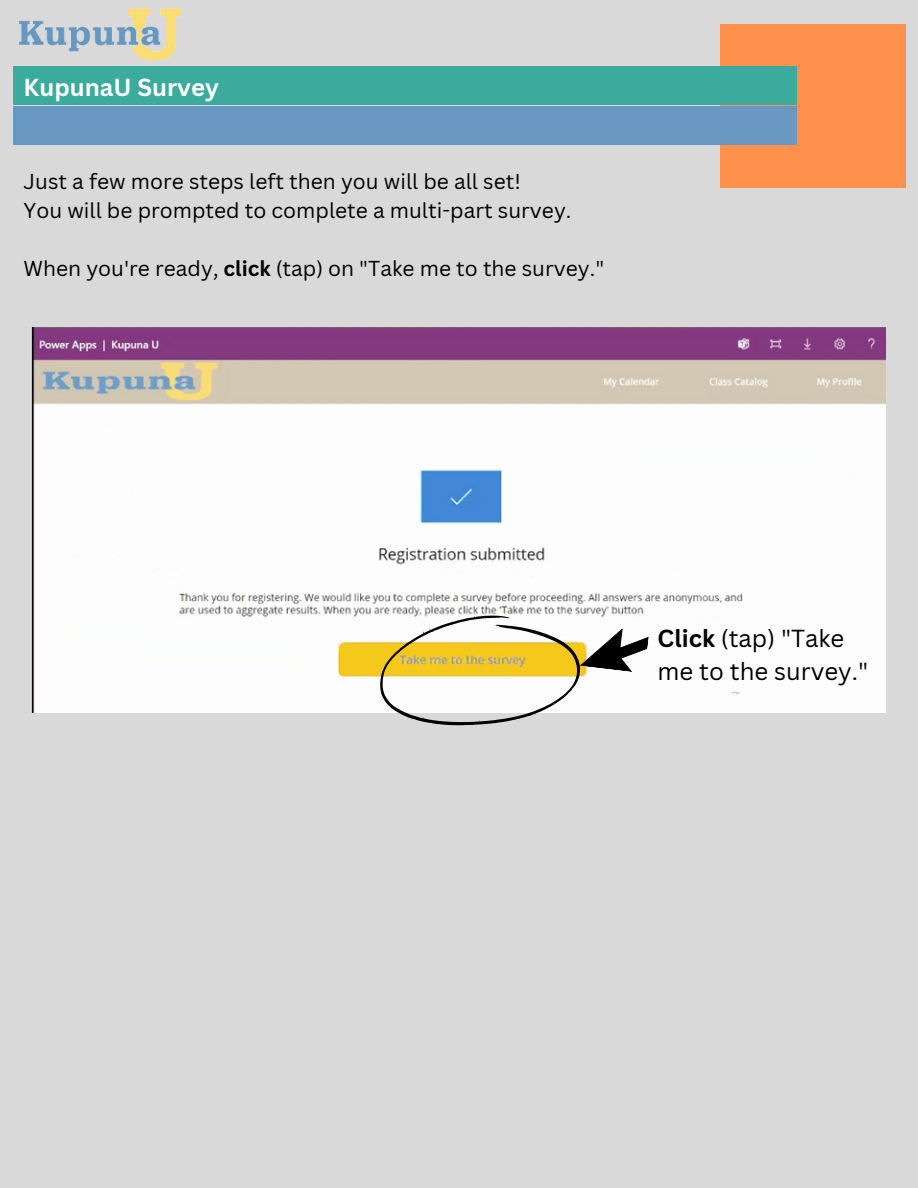
<style>
.page{position:relative;width:918px;height:1188px;background:#d9d9d9}
.page>*{position:absolute;margin:0;border:0;box-sizing:border-box;transform-origin:0 0}
.t1{font:24px/32.7px "Canva Sans";color:#000}
.t2{font:700 24px "Canva Sans";color:#fff}
.t3{font:21px/29.2px "Canva Sans";color:#000}
.s1{font-weight:700}
</style>
<div class="page">
<div style="left:720px;top:24px;width:185px;height:163px;background:#ff914d"></div>
<div style="left:13px;top:67px;width:783px;height:38px;background:#3aab9c"></div>
<div style="left:13px;top:106px;width:783px;height:39px;background:#6898c1"></div>
<img style="left:13px;top:8px;width:183px;height:59px">
<img style="left:32px;top:327px;width:854px;height:385px">
<img style="left:147px;top:459px;width:666px;height:232px">
<svg style="left:380px;top:616px;width:269px;height:109px;background:#dfd6b2"></svg>
<p class="t2" style="left:24px;top:70px;width:197px">KupunaU Survey</p>
<p class="t3" style="left:24px;top:166px;width:549px">Just a few more steps left then you will be all set!<br>You will be prompted to complete a multi-part survey.</p>
<p class="t3" style="left:24px;top:254px;width:582px">When you're ready, <span class="s1">click</span> (tap) on "Take me to the survey."</p>
<p class="t1" style="left:658px;top:621px;width:212px"><span class="s1">Click</span> (tap) "Take me to the survey."</p>
</div>
